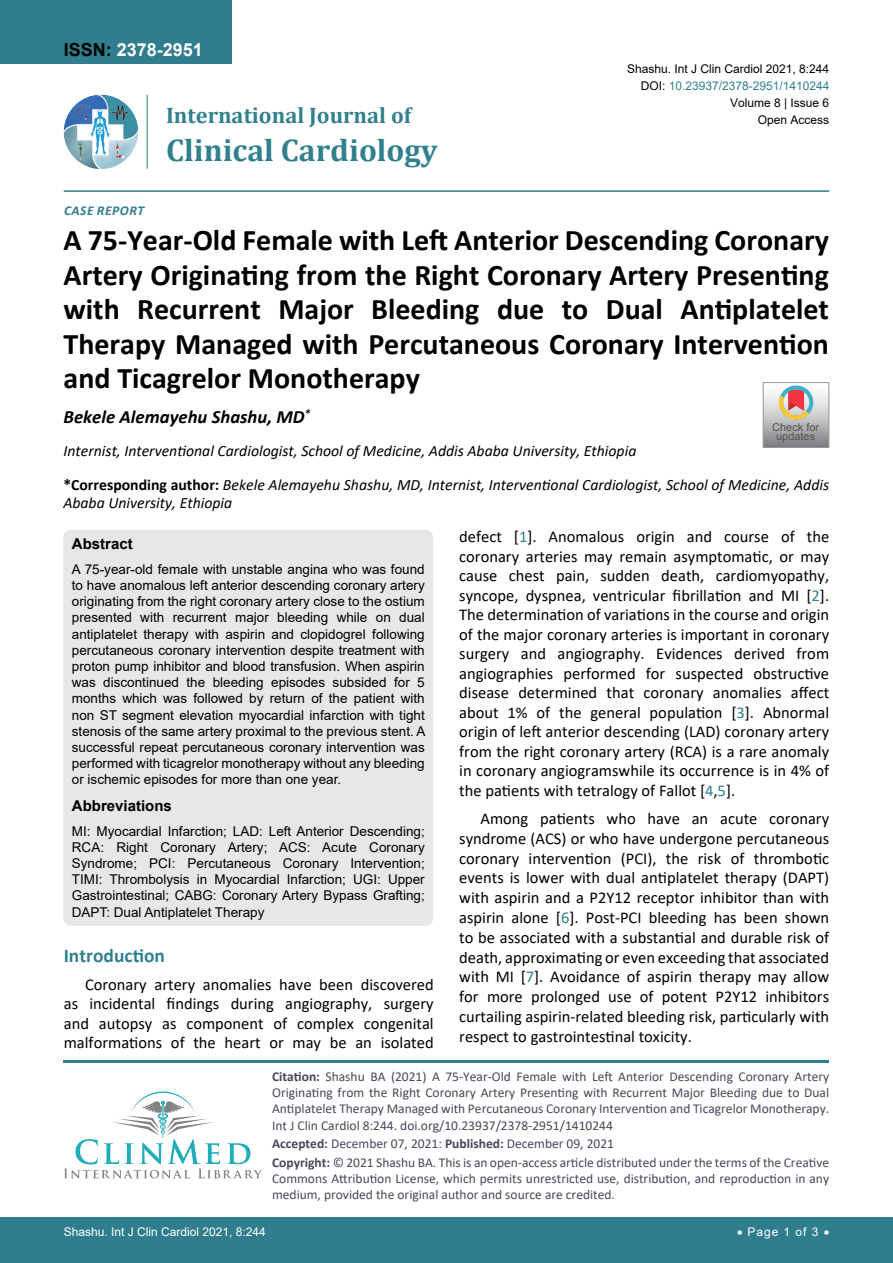
<style>
.page{position:relative;width:893px;height:1263px;background:#fff}
.page>*{position:absolute;margin:0;border:0;box-sizing:border-box;transform-origin:0 0}
.t1{font:700 31.5px "Cambria";color:#30808d}
.t2{font:700 30px/34.5px "Calibri";color:#000;text-align:justify}
.t3{font:700 22.5px "Cambria";color:#30808d}
.t4{font:700 19.5px "Calibri";color:#30808d}
.t5{font:italic 700 18.75px "Calibri";color:#000}
.t6{font:700 18px "Arial";color:#fff}
.t7{font:16.5px/19.5px "Calibri";color:#000;text-align:justify}
.t8{font:italic 15.75px/33px "Calibri";color:#000}
.t9{font:700 15px "Arial";color:#000}
.t10{font:13.5px/16.2px "Arial";color:#000;text-align:justify}
.t11{font:13.5px/16.2px "Calibri";color:#47475c}
.t12{font:italic 700 13.5px "Calibri";letter-spacing:.04em;color:#307d8d}
.t13{font:12px "Arial";color:#000}
.t14{font:12px "Arial";color:#fff}
.t15{font:12px "Arial";color:#30808d}
.t16{font:10.8px/9.3px "Arial";color:#535353;text-align:center}
.s1{color:#000}
.s2{font-weight:700;font-style:normal}
.s3{color:#30808d}
.s4{font-weight:700}
</style>
<div class="page">
<img style="left:64px;top:95px;width:74px;height:74px;border-radius:37px">
<hr style="left:147px;top:95px;width:1px;height:74px;background:#307d8d">
<hr style="left:64px;top:190px;width:765px;height:2px;background:#307d8d">
<hr style="left:64px;top:1060px;width:765px;height:2px;background:#30808d">
<svg style="left:64px;top:1091px;width:198px;height:87px"></svg>
<div style="left:0;top:1217px;width:893px;height:46px;background:#307d8d"></div>
<div style="left:0;top:0;width:231px;height:64px;background:#307d8d"></div>
<div style="left:63px;top:530px;width:370px;height:396px;background:#e6e7e8;border-radius:9px"></div>
<svg style="left:763px;top:383px;width:66px;height:65px;background:#bdb6b3"></svg>
<p class="t6" style="left:64px;top:37px;width:141px"><span class="s1">ISSN:</span> 2378-2951</p>
<p class="t12" style="left:64px;top:201px;width:82px">Case Report</p>
<h3 class="t3" style="left:166px;top:100px;width:247px">International Journal of</h3>
<h1 class="t1" style="left:166px;top:128px;width:273px">Clinical Cardiology</h1>
<p class="t13" style="left:627px;top:60px;width:204px">Shashu. Int J Clin Cardiol 2021, 8:244</p>
<p class="t13" style="left:730px;top:95px;width:101px">Volume 8 | Issue 6</p>
<p class="t15" style="left:641px;top:77px;width:190px"><span class="s1">DOI:</span> 10.23937/2378-2951/1410244</p>
<p class="t13" style="left:758px;top:112px;width:73px">Open Access</p>
<p class="t2" style="left:64px;top:222px;width:767px">A 75-Year-Old Female with Left Anterior Descending Coronary Artery Originating from the Right Coronary Artery Presenting with Recurrent Major Bleeding due to Dual Antiplatelet Therapy Managed with Percutaneous Coronary Intervention and Ticagrelor Monotherapy</p>
<p class="t5" style="left:64px;top:404px;width:248px">Bekele Alemayehu Shashu, MD<sup>*</sup></p>
<p class="t8" style="left:63px;top:434px;width:767px">Internist, Interventional Cardiologist, School of Medicine, Addis Ababa University, Ethiopia<br><span class="s2">*Corresponding author:</span> Bekele Alemayehu Shashu, MD, Internist, Interventional Cardiologist, School of Medicine, Addis</p>
<p class="t8" style="left:63px;top:486px;width:170px">Ababa University, Ethiopia</p>
<p class="t9" style="left:72px;top:533px;width:62px">Abstract</p>
<p class="t10" style="left:72px;top:561px;width:355px">A 75-year-old female with unstable angina who was found to have anomalous left anterior descending coronary artery originating from the right coronary artery close to the ostium presented with recurrent major bleeding while on dual antiplatelet therapy with aspirin and clopidogrel following percutaneous coronary intervention despite treatment with proton pump inhibitor and blood transfusion. When aspirin was discontinued the bleeding episodes subsided for 5 months which was followed by return of the patient with non ST segment elevation myocardial infarction with tight stenosis of the same artery proximal to the previous stent. A successful repeat percutaneous coronary intervention was performed with ticagrelor monotherapy without any bleeding or ischemic episodes for more than one year.</p>
<p class="t9" style="left:72px;top:795px;width:102px">Abbreviations</p>
<p class="t10" style="left:72px;top:823px;width:354px">MI: Myocardial Infarction; LAD: Left Anterior Descending; RCA: Right Coronary Artery; ACS: Acute Coronary Syndrome; PCI: Percutaneous Coronary Intervention; TIMI: Thrombolysis in Myocardial Infarction; UGI: Upper Gastrointestinal; CABG: Coronary Artery Bypass Grafting; DAPT: Dual Antiplatelet Therapy</p>
<p class="t16" style="left:772px;top:423px;width:48px">Check for updates</p>
<p class="t7" style="left:459px;top:526px;width:371px">defect [<span class="s3">1</span>]. Anomalous origin and course of the coronary arteries may remain asymptomatic, or may cause chest pain, sudden death, cardiomyopathy, syncope, dyspnea, ventricular fibrillation and MI [<span class="s3">2</span>].<br>The determination of variations in the course and origin of the major coronary arteries is important in coronary surgery and angiography. Evidences derived from angiographies performed for suspected obstructive disease determined that coronary anomalies affect about 1% of the general population [<span class="s3">3</span>]. Abnormal origin of left anterior descending (LAD) coronary artery from the right coronary artery (RCA) is a rare anomaly in coronary angiogramswhile its occurrence is in 4% of the patients with tetralogy of Fallot [<span class="s3">4</span>,<span class="s3">5</span>].</p>
<p class="t7" style="left:459px;top:808px;width:371px;text-indent:21px">Among patients who have an acute coronary syndrome (ACS) or who have undergone percutaneous coronary intervention (PCI), the risk of thrombotic events is lower with dual antiplatelet therapy (DAPT) with aspirin and a P2Y12 receptor inhibitor than with aspirin alone [<span class="s3">6</span>]. Post-PCI bleeding has been shown to be associated with a substantial and durable risk of death, approximating or even exceeding that associated with MI [<span class="s3">7</span>]. Avoidance of aspirin therapy may allow for more prolonged use of potent P2Y12 inhibitors curtailing aspirin-related bleeding risk, particularly with respect to gastrointestinal toxicity.</p>
<p class="t4" style="left:64px;top:941px;width:103px">Introduction</p>
<p class="t7" style="left:64px;top:974px;width:371px;text-indent:21px">Coronary artery anomalies have been discovered as incidental findings during angiography, surgery and autopsy as component of complex congenital malformations of the heart or may be an isolated</p>
<p class="t11" style="left:272px;top:1068px;width:559px;text-align:justify"><span class="s4">Citation:</span> Shashu BA (2021) A 75-Year-Old Female with Left Anterior Descending Coronary Artery Originating from the Right Coronary Artery Presenting with Recurrent Major Bleeding due to Dual Antiplatelet Therapy Managed with Percutaneous Coronary Intervention and Ticagrelor Monotherapy.<br>Int J Clin Cardiol 8:244. doi.org/10.23937/2378-2951/1410244</p>
<p class="t11" style="left:272px;top:1134px;width:559px;line-height:18.6px"><span class="s4">Accepted:</span> December 07, 2021: <span class="s4">Published:</span> December 09, 2021<br><span class="s4">Copyright:</span> © 2021 Shashu BA. This is an open-access article distributed under the terms of the Creative</p>
<p class="t11" style="left:272px;top:1170px;width:559px">Commons Attribution License, which permits unrestricted use, distribution, and reproduction in any medium, provided the original author and source are credited.</p>
<p class="t14" style="left:64px;top:1223px;width:204px">Shashu. Int J Clin Cardiol 2021, 8:244</p>
<p class="t14" style="left:737px;top:1223px;width:94px">• Page 1 of 3 •</p>
</div>
